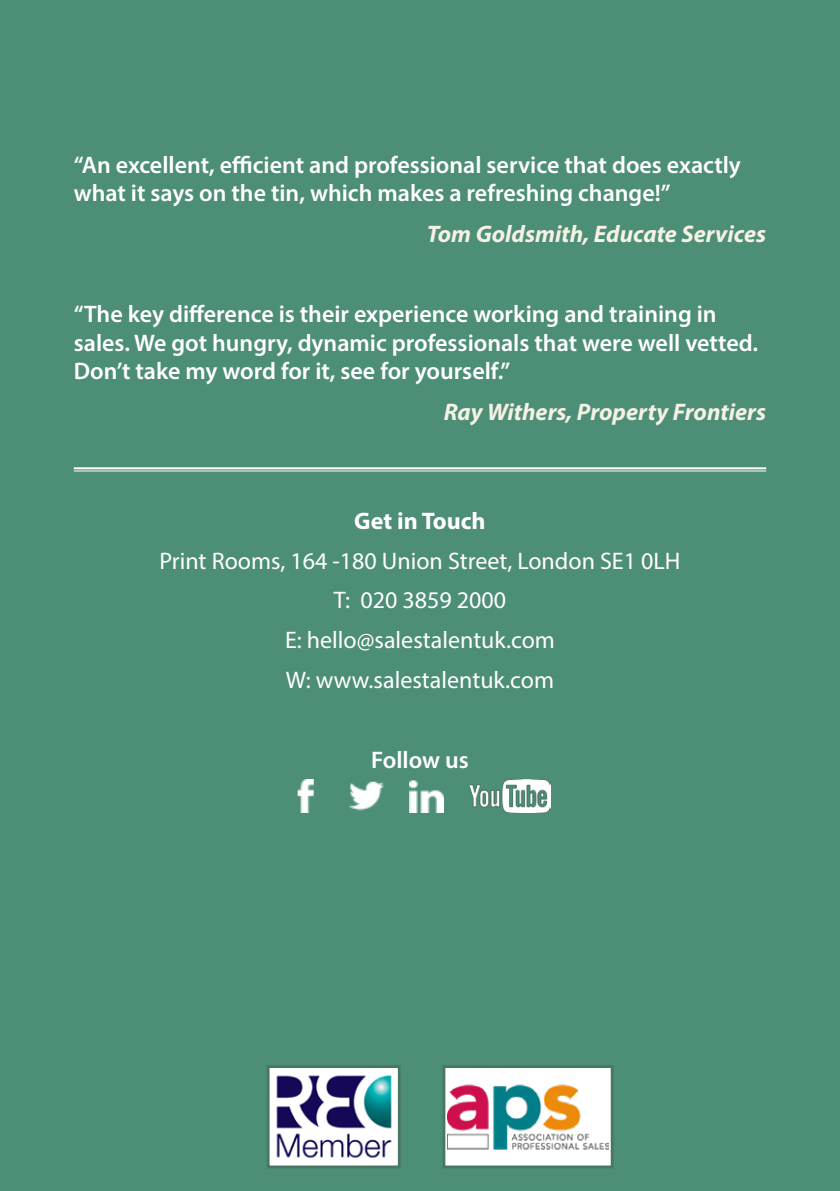
<style>
.page{position:relative;width:840px;height:1191px;background:#fff}
.page>*{position:absolute;margin:0;border:0;box-sizing:border-box;transform-origin:0 0}
.t1{font:600 24px/28.8px "Myriad Pro";color:#fff}
.t2{font:24px "Myriad Pro";color:#fff}
.t3{font:italic 700 24px "Myriad Pro";color:#f5f1e5}
.t4{font:700 24px "Myriad Pro";color:#fff}
</style>
<div class="page">
<div style="left:0;top:0;width:839px;height:1191px;background:#4d8e76"></div>
<img style="left:447px;top:1069px;width:160px;height:95px">
<div style="left:442px;top:1065px;width:171px;height:103px;border:3px solid #487765"></div>
<img style="left:270px;top:1069px;width:126px;height:95px">
<div style="left:266px;top:1065px;width:134px;height:103px;border:3px solid #487765"></div>
<img style="left:297px;top:779px;width:17px;height:33px">
<img style="left:409px;top:780px;width:34px;height:32px">
<img style="left:349px;top:781px;width:34px;height:30px">
<hr style="left:74px;top:467px;width:691px;height:2px;background:#fff">
<hr style="left:74px;top:470px;width:691px;height:1px;background:#fff">
<img style="left:469px;top:779px;width:81px;height:33px">
<p class="t1" style="left:74px;top:149px;width:668px">“An excellent, efficient and professional service that does exactly what it says on the tin, which makes a refreshing change!”</p>
<p class="t3" style="left:426px;top:218px;width:340px">Tom Goldsmith, Educate Services</p>
<p class="t1" style="left:74px;top:299px;width:685px">“The key difference is their experience working and training in sales. We got hungry, dynamic professionals that were well vetted.<br>Don’t take my word for it, see for yourself.”</p>
<p class="t3" style="left:443px;top:396px;width:324px">Ray Withers, Property Frontiers</p>
<p class="t4" style="left:354px;top:505px;width:133px">Get in Touch</p>
<p class="t2" style="left:159px;top:546px;width:522px">Print Rooms, 164 -180 Union Street, London SE1 0LH</p>
<p class="t2" style="left:334px;top:585px;width:174px">T: 020 3859 2000</p>
<p class="t2" style="left:285px;top:625px;width:271px">E: hello@salestalentuk.com</p>
<p class="t2" style="left:286px;top:665px;width:269px">W: www.salestalentuk.com</p>
<p class="t1" style="left:371px;top:745px;width:99px">Follow us</p>
</div>
